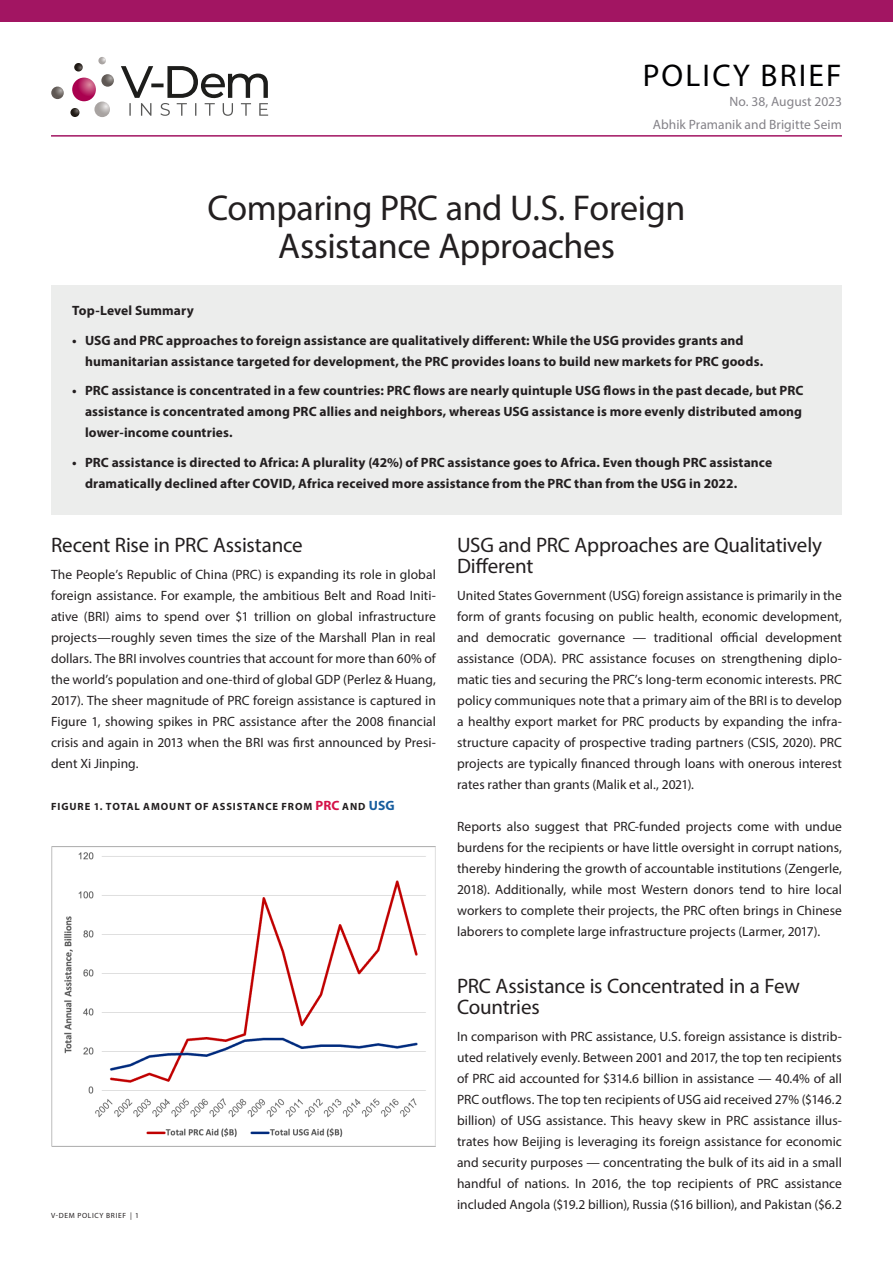
<style>
.page{position:relative;width:893px;height:1263px;background:#fff}
.page>*{position:absolute;margin:0;border:0;box-sizing:border-box;transform-origin:0 0}
.VD_Main_title{font:36px/37.5px "Myriad Pro";letter-spacing:-.015em;color:#231f20;text-align:center}
.t1{font:31.5px "Myriad Pro";letter-spacing:.07em;color:#000002}
.VD_Subheading_2-liner{font:21px/21px "Myriad Pro";letter-spacing:-.01em;color:#231f20}
.VD_bodytext{font:13.5px/21px "Myriad Pro";color:#231f20;text-align:justify}
.VD_box_bulletlist{font:700 13.5px/21px "Myriad Pro";letter-spacing:.01em;color:#231f20}
.VD_header_text{font:13.5px "Myriad Pro";color:#848288}
.VD_subheading-2{font:700 10.5px "Myriad Pro";letter-spacing:.085em;color:#231f20}
.t2{font:7.5px "Myriad Pro";letter-spacing:.09em;color:#231f20}
.s1{font-size:13.5px;color:#d41248}
.s2{font-size:13.5px;color:#175d9e}
</style>
<div class="page">
<div style="left:0;top:0;width:893px;height:21px;background:#a21562"></div>
<hr style="left:51px;top:135px;width:791px;height:2px;background:#a21562">
<div style="left:51px;top:285px;width:791px;height:229px;background:#ecedec"></div>
<img style="left:51px;top:846px;width:385px;height:301px">
<svg style="left:121px;top:66px;width:147px;height:50px"></svg>
<svg style="left:51px;top:87px;width:13px;height:12px"></svg>
<svg style="left:70px;top:57px;width:44px;height:60px"></svg>
<p class="t1" style="left:643px;top:56px;width:200px">POLICY BRIEF</p>
<p class="VD_header_text" style="left:729px;top:93px;width:114px">No. 38, August 2023</p>
<p class="VD_header_text" style="left:653px;top:116px;width:191px">Abhik Pramanik and Brigitte Seim</p>
<p class="VD_Main_title" style="left:207px;top:189px;width:480px">Comparing PRC and U.S. Foreign<br>Assistance Approaches</p>
<p class="VD_box_bulletlist" style="left:72px;top:300px;width:123px">Top-Level Summary</p>
<p class="VD_box_bulletlist" style="left:85px;top:329px;width:680px;text-indent:-13px">• USG and PRC approaches to foreign assistance are qualitatively different: While the USG provides grants and humanitarian assistance targeted for development, the PRC provides loans to build new markets for PRC goods.</p>
<p class="VD_box_bulletlist" style="left:85px;top:380px;width:720px;text-align:justify;text-indent:-13px">• PRC assistance is concentrated in a few countries: PRC flows are nearly quintuple USG flows in the past decade, but PRC assistance is concentrated among PRC allies and neighbors, whereas USG assistance is more evenly distributed among lower-income countries.</p>
<p class="VD_box_bulletlist" style="left:85px;top:451px;width:689px;text-indent:-13px">• PRC assistance is directed to Africa: A plurality (42%) of PRC assistance goes to Africa. Even though PRC assistance dramatically declined after COVID, Africa received more assistance from the PRC than from the USG in 2022.</p>
<p class="VD_Subheading_2-liner" style="left:51px;top:534px;width:253px">Recent Rise in PRC Assistance</p>
<p class="VD_bodytext" style="left:51px;top:564px;width:386px">The People’s Republic of China (PRC) is expanding its role in global foreign assistance. For example, the ambitious Belt and Road Initi&shy;ative (BRI) aims to spend over $1 trillion on global infrastructure projects—roughly seven times the size of the Marshall Plan in real dollars. The BRI involves countries that account for more than 60% of the world’s population and one-third of global GDP (Perlez &amp; Huang, 2017). The sheer magnitude of PRC foreign assistance is captured in Figure 1, showing spikes in PRC assistance after the 2008 financial crisis and again in 2013 when the BRI was first announced by Presi&shy;dent Xi Jinping.</p>
<p class="VD_subheading-2" style="left:51px;top:800px;width:345px">FIGURE 1. TOTAL AMOUNT OF ASSISTANCE FROM <span class="s1">PRC</span> AND <span class="s2">USG</span></p>
<p class="t2" style="left:51px;top:1211px;width:89px">V-DEM POLICY BRIEF | 1</p>
<p class="VD_Subheading_2-liner" style="left:457px;top:534px;width:366px">USG and PRC Approaches are Qualitatively<br>Different</p>
<p class="VD_bodytext" style="left:457px;top:585px;width:386px">United States Government (USG) foreign assistance is primarily in the form of grants focusing on public health, economic development, and democratic governance — traditional official development assistance (ODA). PRC assistance focuses on strengthening diplo&shy;matic ties and securing the PRC’s long-term economic interests. PRC policy communiques note that a primary aim of the BRI is to develop a healthy export market for PRC products by expanding the infra&shy;structure capacity of prospective trading partners (CSIS, 2020). PRC projects are typically financed through loans with onerous interest rates rather than grants (Malik et al., 2021).</p>
<p class="VD_bodytext" style="left:457px;top:816px;width:386px">Reports also suggest that PRC-funded projects come with undue burdens for the recipients or have little oversight in corrupt nations, thereby hindering the growth of accountable institutions (Zengerle, 2018). Additionally, while most Western donors tend to hire local workers to complete their projects, the PRC often brings in Chinese laborers to complete large infrastructure projects (Larmer, 2017).</p>
<p class="VD_Subheading_2-liner" style="left:457px;top:975px;width:344px">PRC Assistance is Concentrated in a Few<br>Countries</p>
<p class="VD_bodytext" style="left:457px;top:1026px;width:386px">In comparison with PRC assistance, U.S. foreign assistance is distrib&shy;uted relatively evenly. Between 2001 and 2017, the top ten recipients of PRC aid accounted for $314.6 billion in assistance — 40.4% of all PRC outflows. The top ten recipients of USG aid received 27% ($146.2 billion) of USG assistance. This heavy skew in PRC assistance illus&shy;trates how Beijing is leveraging its foreign assistance for economic and security purposes — concentrating the bulk of its aid in a small handful of nations. In 2016, the top recipients of PRC assistance included Angola ($19.2 billion), Russia ($16 billion), and Pakistan ($6.2</p>
</div>
